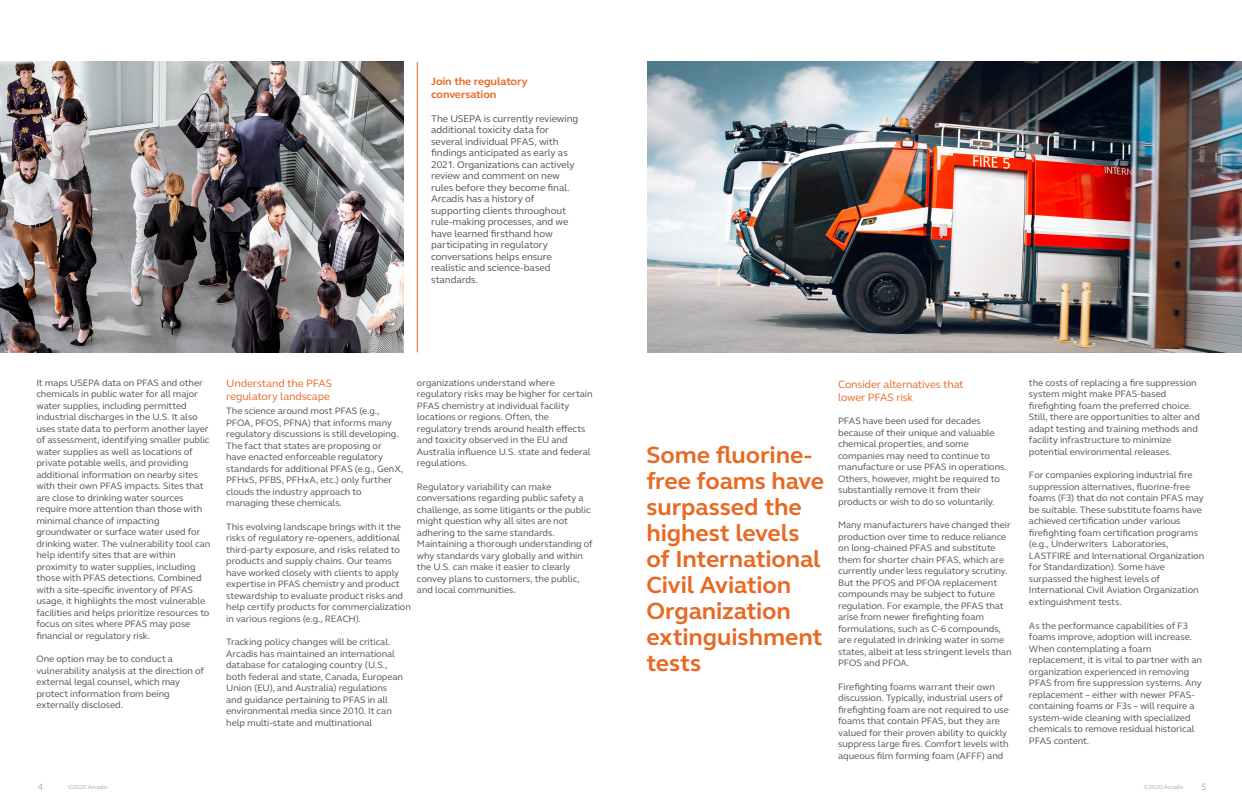
<style>
.page{position:relative;width:1242px;height:810px;background:#fff}
.page>*{position:absolute;margin:0;border:0;box-sizing:border-box;transform-origin:0 0}
.t1{font:700 24px/26px "FS Elliot Pro";letter-spacing:-.005em;color:#e86924}
.t2{font:11px/13px "FS Elliot Pro";letter-spacing:-.01em;color:#e86924}
.t3{font:700 11px/13px "FS Elliot Pro";letter-spacing:-.01em;color:#e86924}
.t4{font:10px/11.5px "FS Elliot Pro";letter-spacing:-.01em;color:#4d5156}
.t5{font:9.5px/11.5px "FS Elliot Pro";letter-spacing:-.005em;color:#4d5156}
.t6{font:9.5px "FS Elliot Pro";color:#aaabab}
.t7{font:6px "FS Elliot Pro";letter-spacing:-.01em;color:#aaabab}
</style>
<div class="page">
<img style="left:647px;top:62px;width:595px;height:290px">
<img style="left:0;top:62px;width:404px;height:290px">
<hr style="left:417px;top:62px;width:1px;height:290px;background:#e86924">
<p class="t3" style="left:431px;top:75px;width:98px">Join the regulatory conversation</p>
<p class="t4" style="left:431px;top:112px;width:149px">The USEPA is currently reviewing additional toxicity data for several individual PFAS, with findings anticipated as early as<br>2021. Organizations can actively review and comment on new rules before they become final.<br>Arcadis has a history of supporting clients throughout rule-making processes, and we have learned firsthand how participating in regulatory conversations helps ensure realistic and science-based standards.</p>
<p class="t5" style="left:36px;top:377px;width:176px">It maps USEPA data on PFAS and other chemicals in public water for all major water supplies, including permitted industrial discharges in the U.S. It also uses state data to perform another layer of assessment, identifying smaller public water supplies as well as locations of private potable wells, and providing additional information on nearby sites with their own PFAS impacts. Sites that are close to drinking water sources require more attention than those with minimal chance of impacting groundwater or surface water used for drinking water. The vulnerability tool can help identify sites that are within proximity to water supplies, including those with PFAS detections. Combined with a site-specific inventory of PFAS usage, it highlights the most vulnerable facilities and helps prioritize resources to focus on sites where PFAS may pose financial or regulatory risk.</p>
<p class="t5" style="left:36px;top:653px;width:169px">One option may be to conduct a vulnerability analysis at the direction of external legal counsel, which may protect information from being externally disclosed.</p>
<p class="t2" style="left:226px;top:376px;width:107px">Understand the PFAS regulatory landscape</p>
<p class="t5" style="left:226px;top:405px;width:178px">The science around most PFAS (e.g., PFOA, PFOS, PFNA) that informs many regulatory discussions is still developing.<br>The fact that states are proposing or have enacted enforceable regulatory standards for additional PFAS (e.g., GenX, PFHxS, PFBS, PFHxA, etc.) only further clouds the industry approach to managing these chemicals.</p>
<p class="t5" style="left:226px;top:521px;width:186px">This evolving landscape brings with it the risks of regulatory re-openers, additional third-party exposure, and risks related to products and supply chains. Our teams have worked closely with clients to apply expertise in PFAS chemistry and product stewardship to evaluate product risks and help certify products for commercialization in various regions (e.g., REACH).</p>
<p class="t5" style="left:226px;top:636px;width:178px">Tracking policy changes will be critical.<br>Arcadis has maintained an international database for cataloging country (U.S., both federal and state, Canada, European Union (EU), and Australia) regulations and guidance pertaining to PFAS in all environmental media since 2010. It can help multi-state and multinational</p>
<p class="t5" style="left:417px;top:377px;width:177px">organizations understand where regulatory risks may be higher for certain PFAS chemistry at individual facility locations or regions. Often, the regulatory trends around health effects and toxicity observed in the EU and Australia influence U.S. state and federal regulations.</p>
<p class="t5" style="left:417px;top:481px;width:177px">Regulatory variability can make conversations regarding public safety a challenge, as some litigants or the public might question why all sites are not adhering to the same standards.<br>Maintaining a thorough understanding of why standards vary globally and within the U.S. can make it easier to clearly convey plans to customers, the public, and local communities.</p>
<h1 class="t1" style="left:646px;top:442px;width:179px">Some fluorine&shy;free foams have surpassed the highest levels of International<br>Civil Aviation<br>Organization extinguishment tests</h1>
<p class="t2" style="left:838px;top:377px;width:127px">Consider alternatives that lower PFAS risk</p>
<p class="t5" style="left:838px;top:415px;width:170px">PFAS have been used for decades because of their unique and valuable chemical properties, and some companies may need to continue to manufacture or use PFAS in operations.<br>Others, however, might be required to substantially remove it from their products or wish to do so voluntarily.</p>
<p class="t5" style="left:838px;top:519px;width:175px">Many manufacturers have changed their production over time to reduce reliance on long-chained PFAS and substitute them for shorter chain PFAS, which are currently under less regulatory scrutiny.<br>But the PFOS and PFOA replacement compounds may be subject to future regulation. For example, the PFAS that arise from newer firefighting foam formulations, such as C-6 compounds, are regulated in drinking water in some states, albeit at less stringent levels than PFOS and PFOA.</p>
<p class="t5" style="left:838px;top:681px;width:172px">Firefighting foams warrant their own discussion. Typically, industrial users of firefighting foam are not required to use foams that contain PFAS, but they are valued for their proven ability to quickly suppress large fires. Comfort levels with aqueous film forming foam (AFFF) and</p>
<p class="t5" style="left:1029px;top:377px;width:173px">the costs of replacing a fire suppression system might make PFAS-based firefighting foam the preferred choice.<br>Still, there are opportunities to alter and adapt testing and training methods and facility infrastructure to minimize potential environmental releases.</p>
<p class="t5" style="left:1029px;top:469px;width:177px">For companies exploring industrial fire suppression alternatives, fluorine-free foams (F3) that do not contain PFAS may be suitable. These substitute foams have achieved certification under various firefighting foam certification programs (e.g., Underwriters Laboratories, LASTFIRE and International Organization for Standardization). Some have surpassed the highest levels of International Civil Aviation Organization extinguishment tests.</p>
<p class="t5" style="left:1029px;top:619px;width:175px">As the performance capabilities of F3 foams improve, adoption will increase.<br>When contemplating a foam replacement, it is vital to partner with an organization experienced in removing PFAS from fire suppression systems. Any replacement – either with newer PFAS&shy;containing foams or F3s – will require a system-wide cleaning with specialized chemicals to remove residual historical PFAS content.</p>
<p class="t6" style="left:38px;top:780px;width:7px">4</p>
<p class="t7" style="left:68px;top:782px;width:41px">©2020 Arcadis</p>
<p class="t7" style="left:1144px;top:782px;width:41px">©2020 Arcadis</p>
<p class="t6" style="left:1201px;top:780px;width:7px">5</p>
</div>
